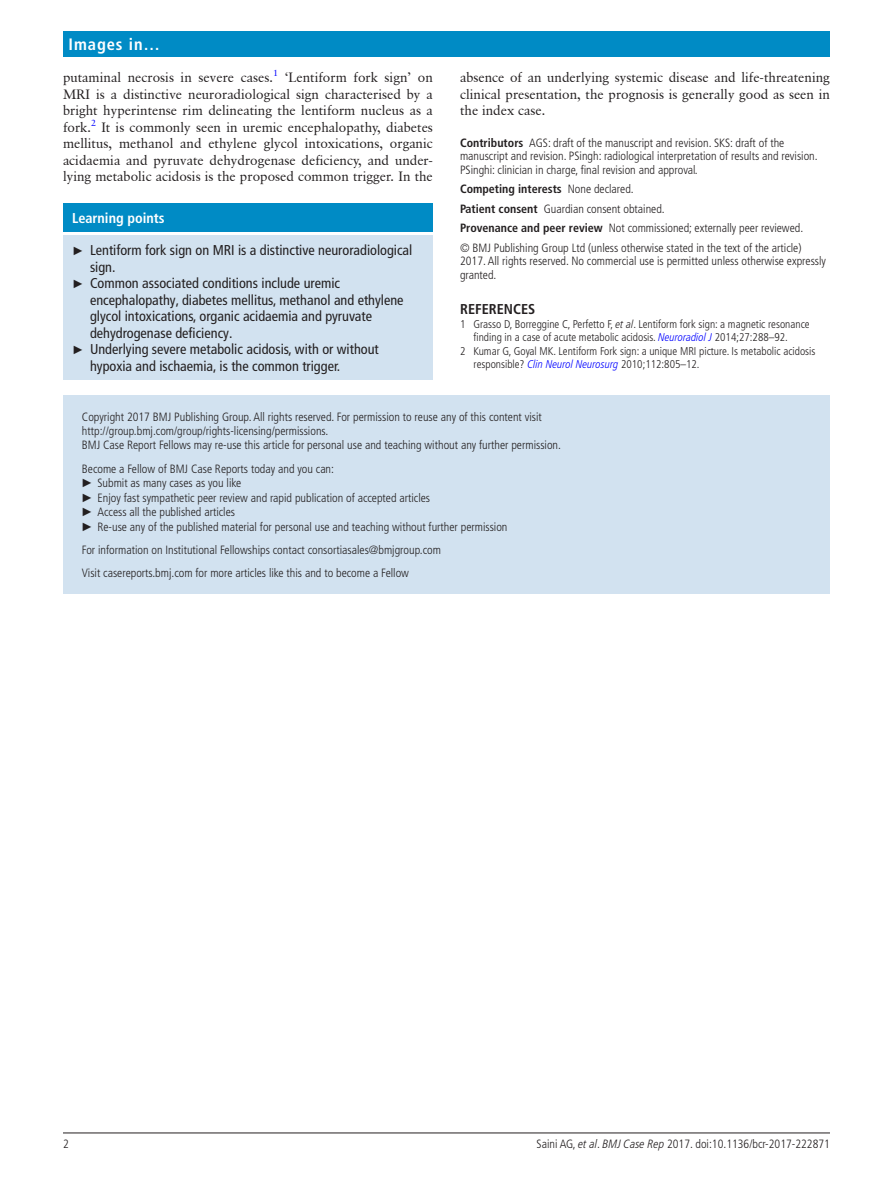
<style>
.page{position:relative;width:893px;height:1191px;background:#fff}
.page>*{position:absolute;margin:0;border:0;box-sizing:border-box;transform-origin:0 0}
.t1{font:700 condensed 16.5px "Frutiger LT Pro";letter-spacing:.055em;color:#fff}
.t2{font:condensed 14.25px "Frutiger LT Pro";color:#231f20}
.t3{font:700 condensed 14.25px "Frutiger LT Pro";color:#fff}
.t4{font:700 condensed 14.25px "Frutiger LT Std";color:#231f20}
.t5{font:13.5px/16.5px "Classical Garamond BT";color:#231f20;text-align:justify}
.t6{font:300 condensed 12px/14.4px "Frutiger LT Pro";color:#231f20}
.t7{font:300 condensed 11.25px "Frutiger LT Pro";color:#231f20}
.s1{font-weight:700}
.s2{font-style:italic}
.s3{font-style:italic;color:#00f}
.s4{font-family:"Arial";font-stretch:normal;font-size:12px}
.s5{font-family:"Arial";font-weight:400;font-stretch:normal}
</style>
<div class="page">
<hr style="left:63px;top:1132px;width:767px;height:1px;background:#231f20">
<div style="left:63px;top:395px;width:767px;height:199px;background:#d2e2f0"></div>
<div style="left:63px;top:31px;width:767px;height:25px;background:#008bc5"></div>
<div style="left:63px;top:203px;width:370px;height:28px;background:#008bc5"></div>
<div style="left:63px;top:236px;width:370px;height:144px;background:#d2e2f0"></div>
<h1 class="t1" style="left:69px;top:34px;width:93px">Images in…</h1>
<p class="t5" style="left:63px;top:69px;width:371px">putaminal necrosis in severe cases.<sup>1</sup> ‘Lentiform fork sign’ on MRI is a distinctive neuroradiological sign characterised by a bright hyperintense rim delineating the lentiform nucleus as a fork.<sup>2</sup> It is commonly seen in uremic encephalopathy, diabetes mellitus, methanol and ethylene glycol intoxications, organic acidaemia and pyruvate dehydrogenase deficiency, and under&shy;lying metabolic acidosis is the proposed common trigger. In the</p>
<p class="t5" style="left:460px;top:69px;width:371px">absence of an underlying systemic disease and life-threatening clinical presentation, the prognosis is generally good as seen in the index case.</p>
<p class="t6" style="left:460px;top:136px;width:359px;line-height:13.5px"><span class="s1">Contributors</span> AGS: draft of the manuscript and revision. SKS: draft of the manuscript and revision. PSingh: radiological interpretation of results and revision.<br>PSinghi: clinician in charge, final revision and approval.</p>
<p class="t6" style="left:460px;top:179px;width:345px;line-height:19.5px"><span class="s1">Competing interests</span> None declared.<br><span class="s1">Patient consent</span> Guardian consent obtained.<br><span class="s1">Provenance and peer review</span> Not commissioned; externally peer reviewed. © BMJ Publishing Group Ltd (unless otherwise stated in the text of the article)</p>
<p class="t6" style="left:460px;top:254px;width:367px;line-height:13.5px">2017. All rights reserved. No commercial use is permitted unless otherwise expressly granted.</p>
<p class="t4" style="left:460px;top:301px;width:77px">REFERENCES</p>
<p class="t7" style="left:460px;top:317px;width:351px">1 Grasso D, Borreggine C, Perfetto F, <span class="s2">et al</span>. Lentiform fork sign: a magnetic resonance</p>
<p class="t7" style="left:474px;top:331px;width:316px">finding in a case of acute metabolic acidosis. <span class="s3">Neuroradiol J</span> 2014;27:288–92.</p>
<p class="t7" style="left:460px;top:344px;width:357px">2 Kumar G, Goyal MK. Lentiform Fork sign: a unique MRI picture. Is metabolic acidosis</p>
<p class="t7" style="left:474px;top:358px;width:228px">responsible? <span class="s3">Clin Neurol Neurosurg</span> 2010;112:805–12.</p>
<p class="t3" style="left:72px;top:209px;width:94px">Learning points</p>
<p class="t2" style="left:72px;top:242px;width:342px"><span class="s4">►</span> Lentiform fork sign on MRI is a distinctive neuroradiological</p>
<p class="t2" style="left:90px;top:259px;width:27px">sign.</p>
<p class="t2" style="left:72px;top:275px;width:270px"><span class="s4">►</span> Common associated conditions include uremic</p>
<p class="t2" style="left:90px;top:292px;width:315px">encephalopathy, diabetes mellitus, methanol and ethylene</p>
<p class="t2" style="left:90px;top:308px;width:284px">glycol intoxications, organic acidaemia and pyruvate</p>
<p class="t2" style="left:90px;top:325px;width:144px">dehydrogenase deficiency.</p>
<p class="t2" style="left:72px;top:341px;width:308px"><span class="s4">►</span> Underlying severe metabolic acidosis, with or without</p>
<p class="t2" style="left:90px;top:358px;width:252px">hypoxia and ischaemia, is the common trigger.</p>
<p class="t6" style="left:82px;top:409px;width:481px">Copyright 2017 BMJ Publishing Group. All rights reserved. For permission to reuse any of this content visit http://group.bmj.com/group/rights-licensing/permissions.<br>BMJ Case Report Fellows may re-use this article for personal use and teaching without any further permission.</p>
<p class="t6" style="left:81px;top:461px;width:428px">Become a Fellow of BMJ Case Reports today and you can:<br><span class="s5">►</span> Submit as many cases as you like<br><span class="s5">►</span> Enjoy fast sympathetic peer review and rapid publication of accepted articles<br><span class="s5">►</span> Access all the published articles<br><span class="s5">►</span> Re-use any of the published material for personal use and teaching without further permission</p>
<p class="t6" style="left:82px;top:538px;width:361px;line-height:23.4px">For information on Institutional Fellowships contact consortiasales@bmjgroup.com<br>Visit casereports.bmj.com for more articles like this and to become a Fellow</p>
<p class="t6" style="left:63px;top:1136px;width:7px">2</p>
<p class="t6" style="left:537px;top:1136px;width:295px">Saini AG, <span class="s2">et al</span>. <span class="s2">BMJ Case Rep</span> 2017. doi:10.1136/bcr-2017-222871</p>
</div>
